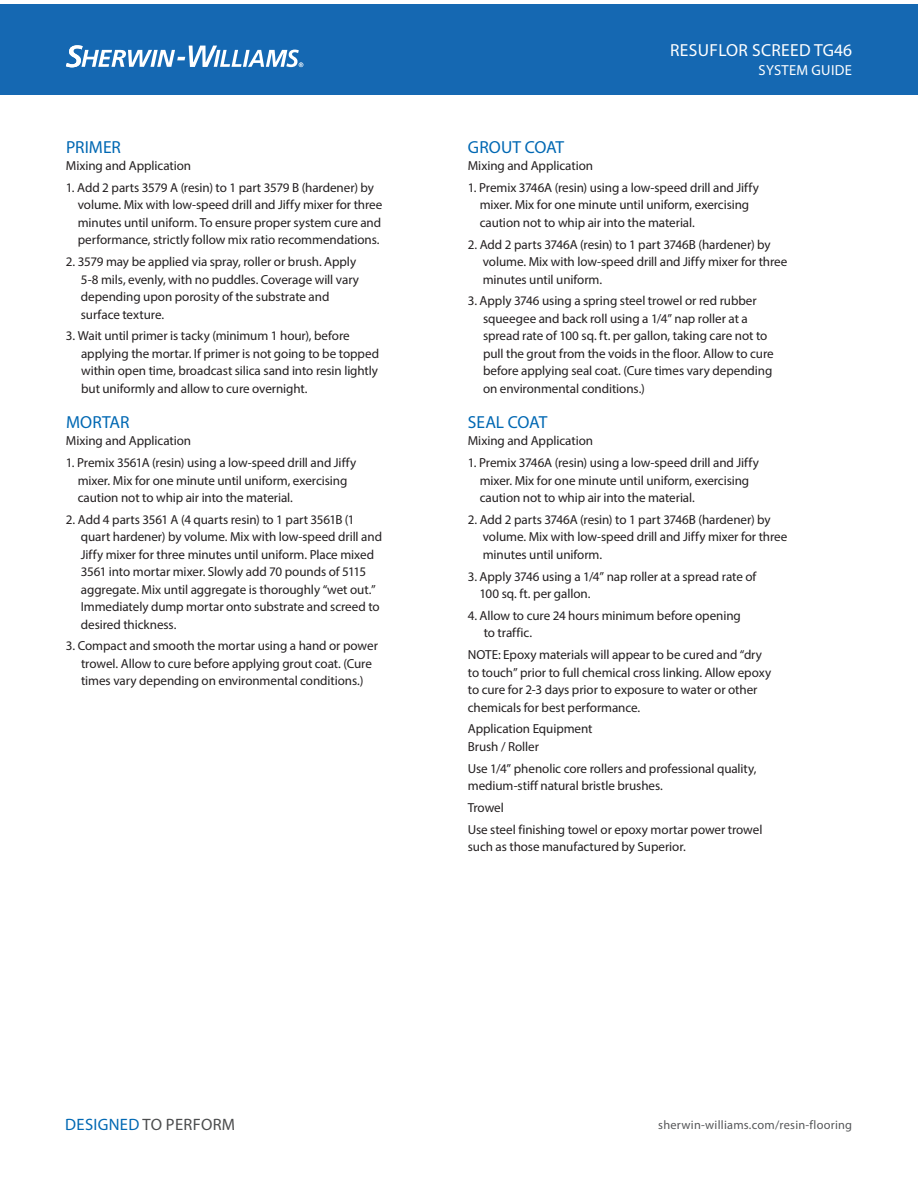
<style>
.page{position:relative;width:918px;height:1188px;background:#fff}
.page>*{position:absolute;margin:0;border:0;box-sizing:border-box;transform-origin:0 0}
.t1{font:17.4px "Myriad Pro";letter-spacing:-.005em;color:#0168b3}
.t2{font:17.4px "Myriad Pro";letter-spacing:.02em;color:#fff}
.t3{font:16.5px "Myriad Pro";letter-spacing:.02em;color:#4b4c4d}
.t4{font:14.55px "Myriad Pro";letter-spacing:.02em;color:#fff}
.t5{font:13.05px/17.4px "Myriad Pro";letter-spacing:-.01em;color:#231f20}
.t6{font:12.3px "Myriad Pro";letter-spacing:.02em;color:#57585a}
.s1{color:#0168b3}
</style>
<div class="page">
<div style="left:0;top:4px;width:918px;height:91px;background:#1568b2"></div>
<svg style="left:66px;top:45px;width:237px;height:22px"></svg>
<h1 class="t1" style="left:66px;top:140px;width:56px">PRIMER</h1>
<p class="t5" style="left:66px;top:158px;width:127px">Mixing and Application</p>
<p class="t5" style="left:78px;top:180px;width:306px;text-indent:-12px">1. Add 2 parts 3579 A (resin) to 1 part 3579 B (hardener) by volume. Mix with low-speed drill and Jiffy mixer for three minutes until uniform. To ensure proper system cure and performance, strictly follow mix ratio recommendations.</p>
<p class="t5" style="left:81px;top:254px;width:280px;text-indent:-15px">2. 3579 may be applied via spray, roller or brush. Apply 5-8 mils, evenly, with no puddles. Coverage will vary depending upon porosity of the substrate and surface texture.</p>
<p class="t5" style="left:81px;top:329px;width:300px;text-indent:-15px">3. Wait until primer is tacky (minimum 1 hour), before applying the mortar. If primer is not going to be topped within open time, broadcast silica sand into resin lightly but uniformly and allow to cure overnight.</p>
<h1 class="t1" style="left:66px;top:415px;width:65px">MORTAR</h1>
<p class="t5" style="left:66px;top:433px;width:127px">Mixing and Application</p>
<p class="t5" style="left:78px;top:455px;width:280px;text-indent:-12px">1. Premix 3561A (resin) using a low-speed drill and Jiffy mixer. Mix for one minute until uniform, exercising caution not to whip air into the material.</p>
<p class="t5" style="left:81px;top:512px;width:303px;text-indent:-15px">2. Add 4 parts 3561 A (4 quarts resin) to 1 part 3561B (1 quart hardener) by volume. Mix with low-speed drill and Jiffy mixer for three minutes until uniform. Place mixed 3561 into mortar mixer. Slowly add 70 pounds of 5115 aggregate. Mix until aggregate is thoroughly “wet out.” Immediately dump mortar onto substrate and screed to desired thickness.</p>
<p class="t5" style="left:81px;top:639px;width:298px;text-indent:-15px">3. Compact and smooth the mortar using a hand or power trowel. Allow to cure before applying grout coat. (Cure times vary depending on environmental conditions.)</p>
<h1 class="t2" style="left:670px;top:44px;width:183px">RESUFLOR SCREED TG46</h1>
<p class="t4" style="left:759px;top:65px;width:95px">SYSTEM GUIDE</p>
<h1 class="t1" style="left:468px;top:140px;width:98px">GROUT COAT</h1>
<p class="t5" style="left:468px;top:158px;width:127px">Mixing and Application</p>
<p class="t5" style="left:480px;top:180px;width:281px;text-indent:-12px">1. Premix 3746A (resin) using a low-speed drill and Jiffy mixer. Mix for one minute until uniform, exercising caution not to whip air into the material.</p>
<p class="t5" style="left:483px;top:237px;width:306px;text-indent:-15px">2. Add 2 parts 3746A (resin) to 1 part 3746B (hardener) by volume. Mix with low-speed drill and Jiffy mixer for three minutes until uniform.</p>
<p class="t5" style="left:483px;top:294px;width:292px;text-indent:-15px">3. Apply 3746 using a spring steel trowel or red rubber squeegee and back roll using a 1/4” nap roller at a spread rate of 100 sq. ft. per gallon, taking care not to pull the grout from the voids in the floor. Allow to cure before applying seal coat. (Cure times vary depending on environmental conditions.)</p>
<h1 class="t1" style="left:468px;top:415px;width:81px">SEAL COAT</h1>
<p class="t5" style="left:468px;top:433px;width:127px">Mixing and Application</p>
<p class="t5" style="left:480px;top:455px;width:281px;text-indent:-12px">1. Premix 3746A (resin) using a low-speed drill and Jiffy mixer. Mix for one minute until uniform, exercising caution not to whip air into the material.</p>
<p class="t5" style="left:483px;top:512px;width:306px;text-indent:-15px">2. Add 2 parts 3746A (resin) to 1 part 3746B (hardener) by volume. Mix with low-speed drill and Jiffy mixer for three minutes until uniform.</p>
<p class="t5" style="left:480px;top:569px;width:278px;text-indent:-12px">3. Apply 3746 using a 1/4” nap roller at a spread rate of<br>100 sq. ft. per gallon.</p>
<p class="t5" style="left:484px;top:608px;width:259px;text-indent:-16px">4. Allow to cure 24 hours minimum before opening to traffic.</p>
<p class="t5" style="left:468px;top:647px;width:305px">NOTE: Epoxy materials will appear to be cured and “dry to touch” prior to full chemical cross linking. Allow epoxy to cure for 2-3 days prior to exposure to water or other chemicals for best performance.</p>
<p class="t5" style="left:468px;top:722px;width:126px">Application Equipment<br>Brush / Roller</p>
<p class="t5" style="left:468px;top:761px;width:290px">Use 1/4” phenolic core rollers and professional quality, medium-stiff natural bristle brushes.</p>
<p class="t5" style="left:468px;top:798px;width:296px;line-height:21.9px">Trowel<br>Use steel finishing towel or epoxy mortar power trowel</p>
<p class="t5" style="left:468px;top:840px;width:220px">such as those manufactured by Superior.</p>
<p class="t3" style="left:65px;top:1119px;width:172px"><span class="s1">DESIGNED</span> TO PERFORM</p>
<p class="t6" style="left:658px;top:1120px;width:196px">sherwin-williams.com/resin-flooring</p>
</div>
